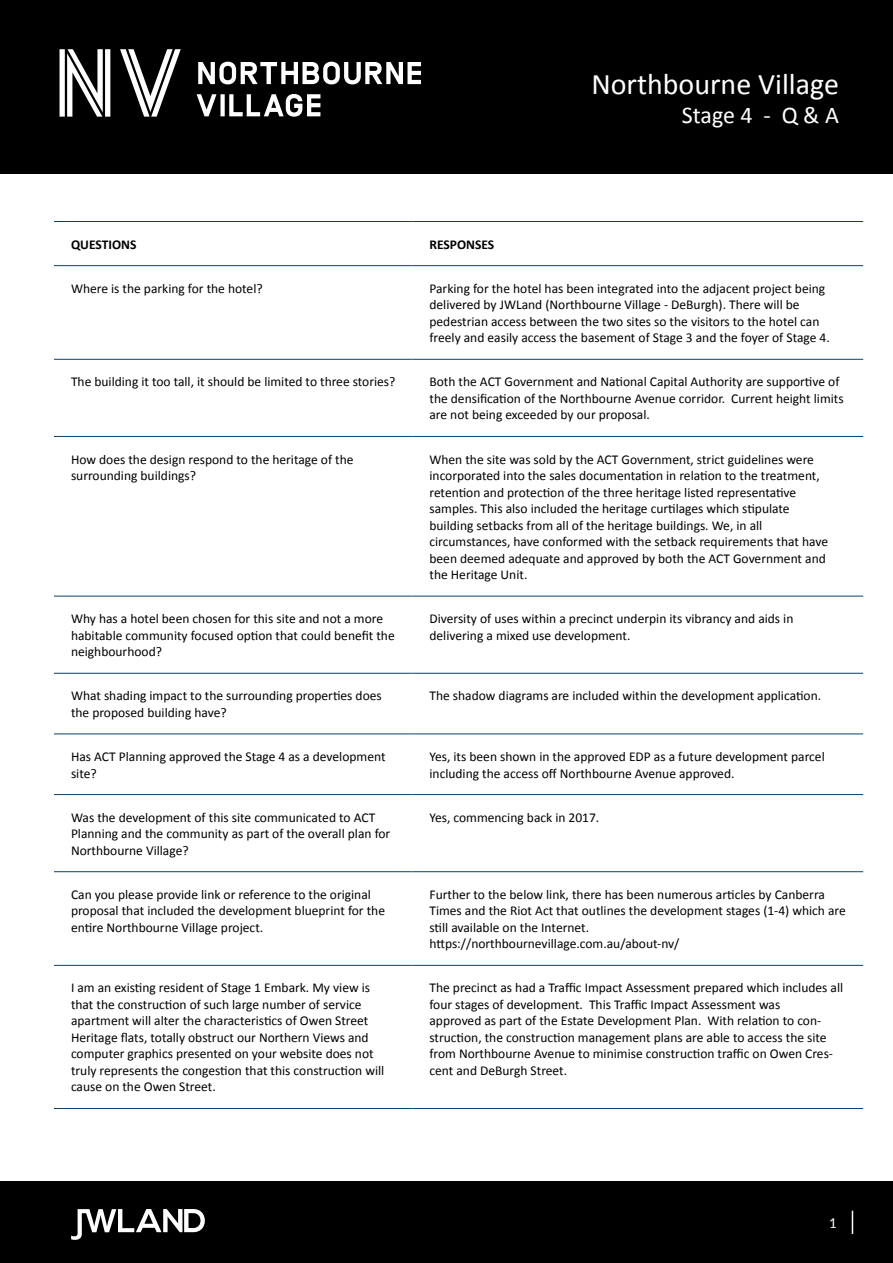
<style>
.page{position:relative;width:893px;height:1263px;background:#fff}
.page>*{position:absolute;margin:0;border:0;box-sizing:border-box;transform-origin:0 0}
.t1{font:30px "Calibri";color:#fff}
.t2{font:24px "Calibri";letter-spacing:-.005em;color:#fff}
.t3{font:13.5px/16.5px "Calibri";color:#000}
.t4{font:700 13.5px "Calibri";color:#000}
.t5{font:13.5px "Lato";color:#fff}
</style>
<div class="page">
<hr style="left:54px;top:221px;width:358px;height:1px;background:#0a426b">
<hr style="left:412px;top:221px;width:451px;height:1px;background:#0a426b">
<hr style="left:54px;top:265px;width:358px;height:1px;background:#0a426b">
<hr style="left:412px;top:265px;width:451px;height:1px;background:#0a426b">
<hr style="left:54px;top:359px;width:358px;height:1px;background:#0a426b">
<hr style="left:412px;top:359px;width:451px;height:1px;background:#0a426b">
<hr style="left:54px;top:436px;width:358px;height:1px;background:#0a426b">
<hr style="left:412px;top:436px;width:451px;height:1px;background:#0a426b">
<hr style="left:54px;top:596px;width:358px;height:1px;background:#0a426b">
<hr style="left:412px;top:596px;width:451px;height:1px;background:#0a426b">
<hr style="left:54px;top:673px;width:358px;height:1px;background:#0a426b">
<hr style="left:412px;top:673px;width:451px;height:1px;background:#0a426b">
<hr style="left:54px;top:733px;width:358px;height:1px;background:#0a426b">
<hr style="left:412px;top:733px;width:451px;height:1px;background:#0a426b">
<hr style="left:54px;top:794px;width:358px;height:1px;background:#0a426b">
<hr style="left:412px;top:794px;width:451px;height:1px;background:#0a426b">
<hr style="left:54px;top:871px;width:358px;height:1px;background:#0a426b">
<hr style="left:412px;top:871px;width:451px;height:1px;background:#0a426b">
<hr style="left:54px;top:965px;width:358px;height:1px;background:#0a426b">
<hr style="left:412px;top:965px;width:451px;height:1px;background:#0a426b">
<hr style="left:54px;top:1108px;width:358px;height:1px;background:#0a426b">
<hr style="left:412px;top:1108px;width:451px;height:1px;background:#0a426b">
<div style="left:0;top:0;width:893px;height:173px;background:#000"></div>
<svg style="left:197px;top:62px;width:224px;height:55px"></svg>
<div style="left:0;top:1181px;width:893px;height:82px;background:#000"></div>
<svg style="left:71px;top:1209px;width:134px;height:31px"></svg>
<svg style="left:852px;top:1211px;width:1px;height:23px"></svg>
<svg style="left:60px;top:49px;width:121px;height:68px"></svg>
<h1 class="t1" style="left:591px;top:64px;width:249px">Northbourne Village</h1>
<h2 class="t2" style="left:682px;top:99px;width:159px">Stage 4 - Q &amp; A</h2>
<p class="t4" style="left:71px;top:235px;width:67px">QUESTIONS</p>
<p class="t4" style="left:429px;top:235px;width:66px">RESPONSES</p>
<p class="t3" style="left:71px;top:280px;width:193px">Where is the parking for the hotel?</p>
<p class="t3" style="left:429px;top:280px;width:402px">Parking for the hotel has been integrated into the adjacent project being delivered by JWLand (Northbourne Village - DeBurgh). There will be pedestrian access between the two sites so the visitors to the hotel can freely and easily access the basement of Stage 3 and the foyer of Stage 4.</p>
<p class="t3" style="left:71px;top:373px;width:326px">The building it too tall, it should be limited to three stories?</p>
<p class="t3" style="left:429px;top:373px;width:416px">Both the ACT Government and National Capital Authority are supportive of the densification of the Northbourne Avenue corridor. Current height limits are not being exceeded by our proposal.</p>
<p class="t3" style="left:71px;top:450px;width:284px">How does the design respond to the heritage of the surrounding buildings?</p>
<p class="t3" style="left:429px;top:450px;width:400px">When the site was sold by the ACT Government, strict guidelines were incorporated into the sales documentation in relation to the treatment, retention and protection of the three heritage listed representative samples. This also included the heritage curtilages which stipulate building setbacks from all of the heritage buildings. We, in all circumstances, have conformed with the setback requirements that have been deemed adequate and approved by both the ACT Government and the Heritage Unit.</p>
<p class="t3" style="left:71px;top:610px;width:325px">Why has a hotel been chosen for this site and not a more habitable community focused option that could benefit the neighbourhood?</p>
<p class="t3" style="left:429px;top:610px;width:365px">Diversity of uses within a precinct underpin its vibrancy and aids in delivering a mixed use development.</p>
<p class="t3" style="left:71px;top:687px;width:312px">What shading impact to the surrounding properties does the proposed building have?</p>
<p class="t3" style="left:429px;top:687px;width:393px">The shadow diagrams are included within the development application.</p>
<p class="t3" style="left:71px;top:748px;width:316px">Has ACT Planning approved the Stage 4 as a development site?</p>
<p class="t3" style="left:429px;top:748px;width:397px">Yes, its been shown in the approved EDP as a future development parcel including the access off Northbourne Avenue approved.</p>
<p class="t3" style="left:71px;top:808px;width:321px">Was the development of this site communicated to ACT<br>Planning and the community as part of the overall plan for<br>Northbourne Village?</p>
<p class="t3" style="left:429px;top:808px;width:171px">Yes, commencing back in 2017.</p>
<p class="t3" style="left:71px;top:886px;width:316px">Can you please provide link or reference to the original proposal that included the development blueprint for the entire Northbourne Village project.</p>
<p class="t3" style="left:429px;top:886px;width:418px">Further to the below link, there has been numerous articles by Canberra Times and the Riot Act that outlines the development stages (1-4) which are still available on the Internet.<br>https://northbournevillage.com.au/about-nv/</p>
<p class="t3" style="left:71px;top:979px;width:315px">I am an existing resident of Stage 1 Embark. My view is that the construction of such large number of service apartment will alter the characteristics of Owen Street Heritage flats, totally obstruct our Northern Views and computer graphics presented on your website does not truly represents the congestion that this construction will cause on the Owen Street.</p>
<p class="t3" style="left:429px;top:979px;width:415px">The precinct as had a Traffic Impact Assessment prepared which includes all four stages of development. This Traffic Impact Assessment was<br>approved as part of the Estate Development Plan. With relation to con&shy;struction, the construction management plans are able to access the site from Northbourne Avenue to minimise construction traffic on Owen Cres&shy;cent and DeBurgh Street.</p>
<p class="t5" style="left:829px;top:1213px;width:9px">1</p>
</div>
